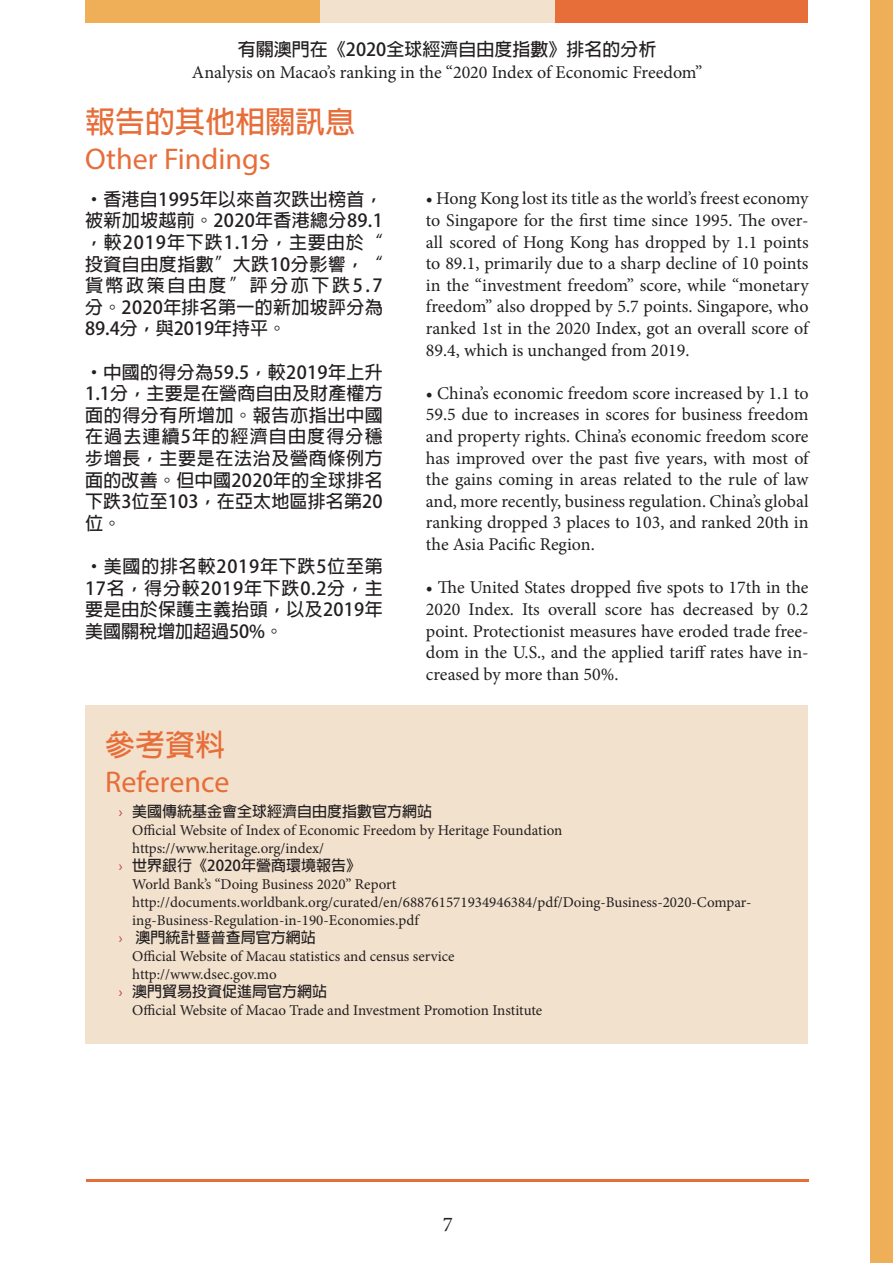
<style>
.page{position:relative;width:893px;height:1263px;background:#fff}
.page>*{position:absolute;margin:0;border:0;box-sizing:border-box;transform-origin:0 0}
.Subheading{font:30px "Myriad Pro";color:#e76d39}
.Subheading-2{font:700 30px "Adobe Fan Heiti Std";color:#e76d39}
.t1{font:21px "Minion Pro";color:#231f20}
.t2{font:18px/21.6px "Minion Pro";color:#231f20;text-align:justify}
.t3{font:700 18px/21.6px "Adobe Fan Heiti Std";letter-spacing:.015em;color:#231f20;text-align:justify}
.t4{font:15px/18px "Minion Pro";color:#231f20}
.s1{font-family:"Myriad Pro";color:#c03938}
.s2{font-family:"Adobe Fan Heiti Std";font-weight:700}
</style>
<div class="page">
<div style="left:870px;top:0;width:23px;height:1263px;background:#efae58"></div>
<div style="left:85px;top:706px;width:723px;height:338px;background:#f2e1cd"></div>
<hr style="left:86px;top:1179px;width:723px;height:3px;background:#e76d39">
<div style="left:85px;top:0;width:235px;height:23px;background:#efae58"></div>
<div style="left:320px;top:0;width:236px;height:23px;background:#f2e1cd"></div>
<div style="left:556px;top:0;width:252px;height:23px;background:#e76d39"></div>
<p class="t3" style="left:238px;top:39px;width:420px">有關澳門在《2020全球經濟自由度指數》排名的分析</p>
<p class="t2" style="left:192px;top:61px;width:512px">Analysis on Macao’s ranking in the “2020 Index of Economic Freedom”</p>
<p class="Subheading-2" style="left:85px;top:104px;width:271px">報告的其他相關訊息</p>
<p class="Subheading" style="left:85px;top:140px;width:187px">Other Findings</p>
<p class="t3" style="left:85px;top:189px;width:299px">‧香港自1995年以來首次跌出榜首，被新加坡越前。2020年香港總分89.1，較2019年下跌1.1分，主要由於“投資自由度指數”大跌10分影響，“貨幣政策自由度”評分亦下跌5.7分。2020年排名第一的新加坡評分為89.4分，與2019年持平。</p>
<p class="t3" style="left:85px;top:362px;width:299px">‧中國的得分為59.5，較2019年上升1.1分，主要是在營商自由及財產權方面的得分有所增加。報告亦指出中國在過去連續5年的經濟自由度得分穩步增長，主要是在法治及營商條例方面的改善。但中國2020年的全球排名下跌3位至103，在亞太地區排名第20位。</p>
<p class="t3" style="left:85px;top:556px;width:299px">‧美國的排名較2019年下跌5位至第17名，得分較2019年下跌0.2分，主要是由於保護主義抬頭，以及2019年美國關稅增加超過50%。</p>
<p class="t2" style="left:426px;top:188px;width:384px">• Hong Kong lost its title as the world’s freest economy to Singapore for the first time since 1995. The over&shy;all scored of Hong Kong has dropped by 1.1 points to 89.1, primarily due to a sharp decline of 10 points in the “investment freedom” score, while “monetary freedom” also dropped by 5.7 points. Singapore, who ranked 1st in the 2020 Index, got an overall score of 89.4, which is unchanged from 2019.</p>
<p class="t2" style="left:426px;top:382px;width:384px">• China’s economic freedom score increased by 1.1 to 59.5 due to increases in scores for business freedom and property rights. China’s economic freedom score has improved over the past five years, with most of the gains coming in areas related to the rule of law and, more recently, business regulation. China’s global ranking dropped 3 places to 103, and ranked 20th in the Asia Pacific Region.</p>
<p class="t2" style="left:426px;top:577px;width:384px">• The United States dropped five spots to 17th in the 2020 Index. Its overall score has decreased by 0.2 point. Protectionist measures have eroded trade free&shy;dom in the U.S., and the applied tariff rates have in&shy;creased by more than 50%.</p>
<p class="Subheading-2" style="left:105px;top:727px;width:121px">參考資料</p>
<p class="Subheading" style="left:105px;top:763px;width:126px">Reference</p>
<p class="t4" style="left:132px;top:803px;width:432px;text-indent:-14px"><span class="s1">›</span> <span class="s2">美國傳統基金會全球經濟自由度指數官方網站<br></span>Official Website of Index of Economic Freedom by Heritage Foundation https://www.heritage.org/index/</p>
<p class="t4" style="left:132px;top:857px;width:621px;text-indent:-14px"><span class="s1">›</span> <span class="s2">世界銀行《2020年營商環境報告》<br></span>World Bank’s “Doing Business 2020” Report http://documents.worldbank.org/curated/en/688761571934946384/pdf/Doing-Business-2020-Compar&shy;ing-Business-Regulation-in-190-Economies.pdf</p>
<p class="t4" style="left:132px;top:929px;width:324px;text-indent:-14px"><span class="s1">›</span> <span class="s2">澳門統計暨普查局官方網站<br></span>Official Website of Macau statistics and census service http://www.dsec.gov.mo</p>
<p class="t4" style="left:132px;top:983px;width:412px;text-indent:-14px"><span class="s1">›</span> <span class="s2">澳門貿易投資促進局官方網站<br></span>Official Website of Macao Trade and Investment Promotion Institute</p>
<p class="t1" style="left:443px;top:1210px;width:12px">7</p>
</div>
